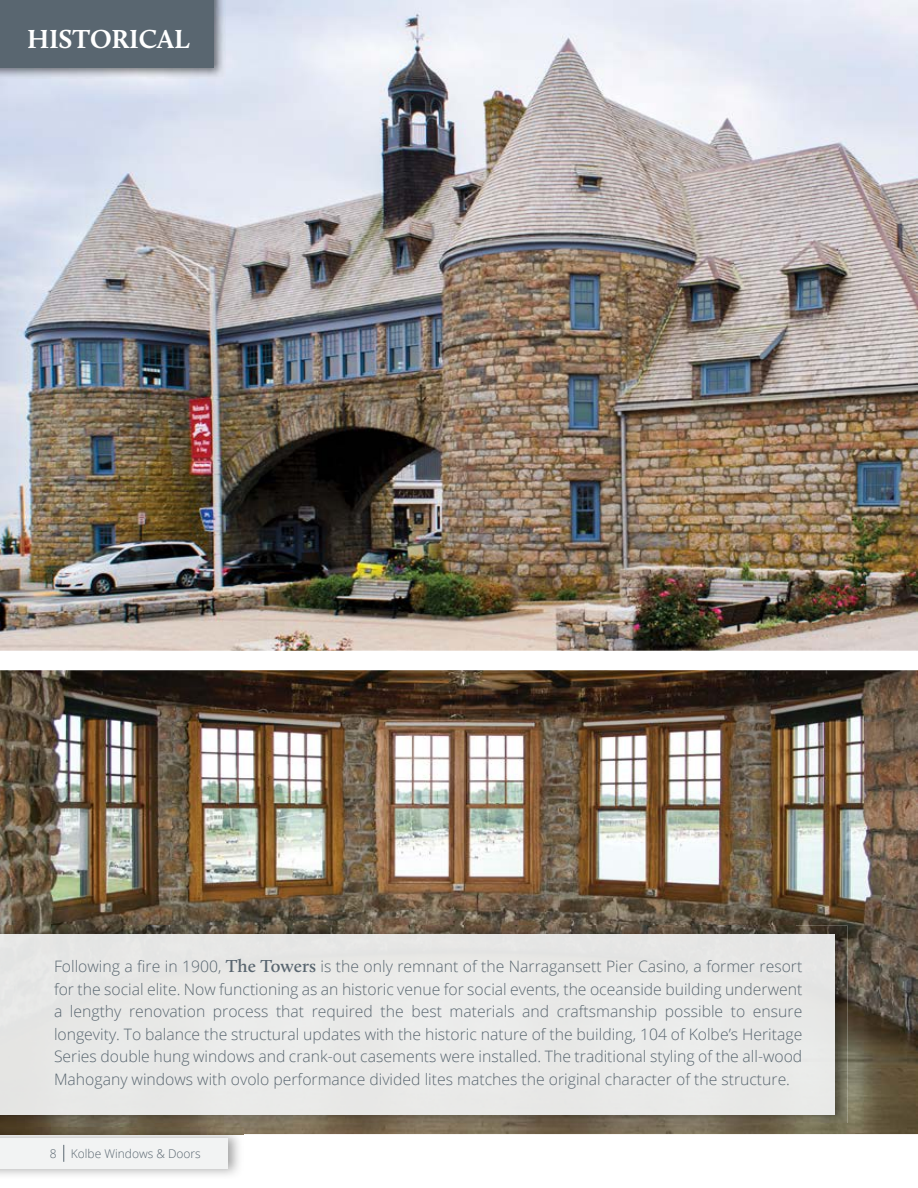
<style>
.page{position:relative;width:918px;height:1188px;background:#fff}
.page>*{position:absolute;margin:0;border:0;box-sizing:border-box;transform-origin:0 0}
.t1{font:700 27px "Calluna";color:#fff}
.t2{font:300 15.75px/22.5px "Open Sans";color:#596670;text-align:justify}
.t3{font:300 12px "Open Sans";color:#596670}
.s1{font-family:"Calluna";font-weight:600;font-size:18px}
</style>
<div class="page">
<img style="left:0;top:0;width:918px;height:651px">
<img style="left:0;top:670px;width:918px;height:464px">
<img style="left:0;top:0;width:225px;height:79px">
<div style="left:0;top:0;width:214px;height:68px;background:#596670"></div>
<img style="left:0;top:1128px;width:244px;height:47px">
<div style="left:0;top:1138px;width:227px;height:30px;background:#f2f3f3"></div>
<svg style="left:63px;top:1145px;width:1px;height:17px"></svg>
<img style="left:0;top:926px;width:795px;height:8px">
<img style="left:795px;top:926px;width:53px;height:197px">
<img style="left:0;top:1115px;width:795px;height:8px">
<div style="left:0;top:934px;width:835px;height:180px;background:#e8e9e7"></div>
<h1 class="t1" style="left:27px;top:22px;width:164px">HISTORICAL</h1>
<p class="t2" style="left:54px;top:955px;width:750px">Following a fire in 1900, <span class="s1">The Towers</span> is the only remnant of the Narragansett Pier Casino, a former resort for the social elite. Now functioning as an historic venue for social events, the oceanside building underwent a lengthy renovation process that required the best materials and craftsmanship possible to ensure longevity. To balance the structural updates with the historic nature of the building, 104 of Kolbe’s Heritage Series double hung windows and crank-out casements were installed. The traditional styling of the all-wood Mahogany windows with ovolo performance divided lites matches the original character of the structure.</p>
<p class="t3" style="left:50px;top:1145px;width:153px">8 Kolbe Windows &amp; Doors</p>
</div>
